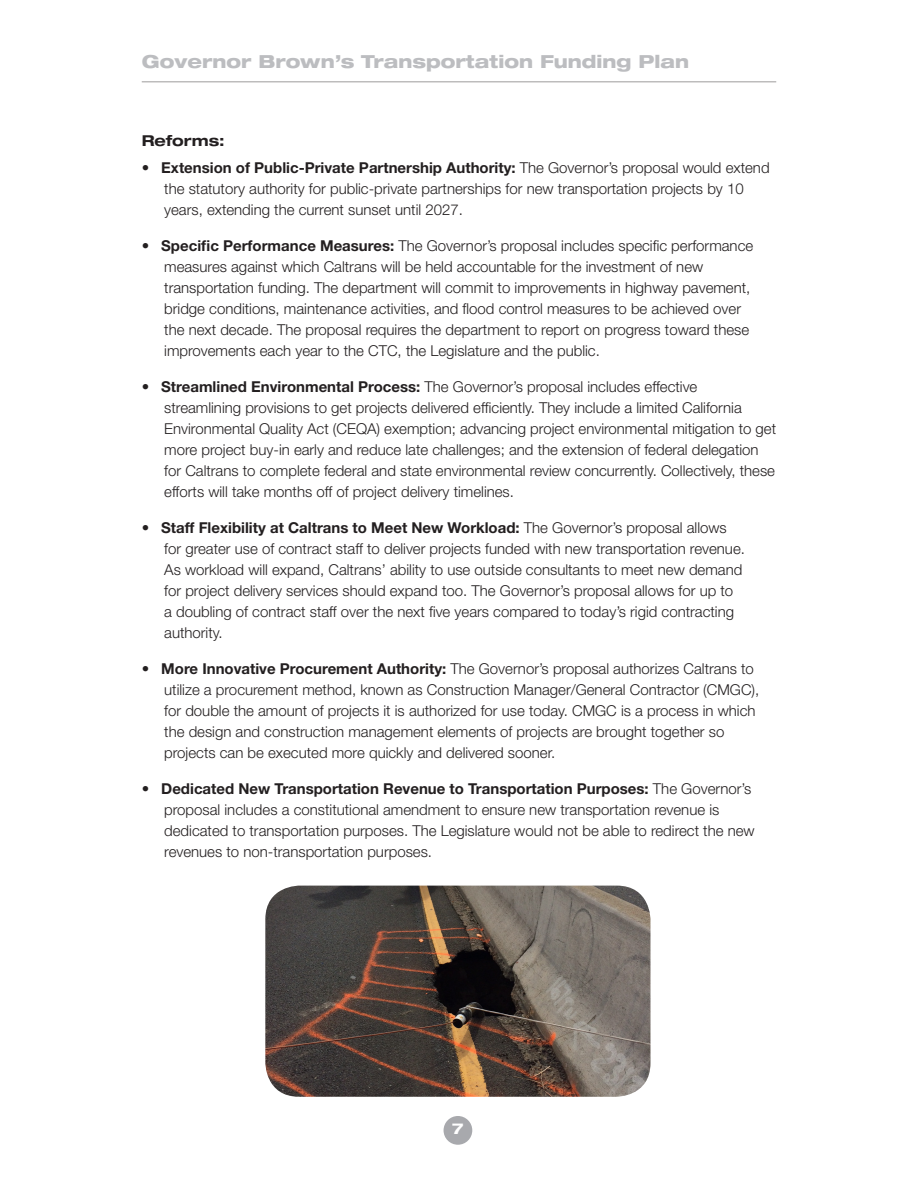
<style>
.page{position:relative;width:918px;height:1188px;background:#fff}
.page>*{position:absolute;margin:0;border:0;box-sizing:border-box;transform-origin:0 0}
.t1{font:800 expanded 18px "Helvetica Neue";color:#bcbdc0}
.TF_bullit_1{font:300 15px/21px "Helvetica Neue";color:#231f20}
.TF_BF1{font:700 expanded 15px "Helvetica Neue";color:#231f20}
.t2{font:700 expanded 15px "Helvetica Neue";color:#fff}
.s1{font-weight:700}
</style>
<div class="page">
<hr style="left:142px;top:81px;width:634px;height:1px;background:#231f20">
<div style="left:444px;top:1116px;width:28px;height:29px;background:#a8a9ad;border-radius:50%"></div>
<img style="left:265px;top:886px;width:386px;height:211px">
<p class="t1" style="left:142px;top:50px;width:549px">Governor Brown’s Transportation Funding Plan</p>
<p class="TF_BF1" style="left:142px;top:131px;width:85px">Reforms:</p>
<p class="TF_bullit_1" style="left:164px;top:157px;width:607px;text-indent:-22px"><span class="s1">• Extension of Public-Private Partnership Authority:</span> The Governor’s proposal would extend the statutory authority for public-private partnerships for new transportation projects by 10 years, extending the current sunset until 2027.</p>
<p class="TF_bullit_1" style="left:164px;top:235px;width:591px;text-indent:-22px"><span class="s1">• Specific Performance Measures:</span> The Governor’s proposal includes specific performance measures against which Caltrans will be held accountable for the investment of new transportation funding. The department will commit to improvements in highway pavement, bridge conditions, maintenance activities, and flood control measures to be achieved over the next decade. The proposal requires the department to report on progress toward these improvements each year to the CTC, the Legislature and the public.</p>
<p class="TF_bullit_1" style="left:164px;top:376px;width:613px;text-indent:-23px"><span class="s1">• Streamlined Environmental Process:</span> The Governor’s proposal includes effective streamlining provisions to get projects delivered efficiently. They include a limited California Environmental Quality Act (CEQA) exemption; advancing project environmental mitigation to get more project buy-in early and reduce late challenges; and the extension of federal delegation for Caltrans to complete federal and state environmental review concurrently. Collectively, these efforts will take months off of project delivery timelines.</p>
<p class="TF_bullit_1" style="left:164px;top:517px;width:582px;text-indent:-22px"><span class="s1">• Staff Flexibility at Caltrans to Meet New Workload:</span> The Governor’s proposal allows for greater use of contract staff to deliver projects funded with new transportation revenue.<br>As workload will expand, Caltrans’ ability to use outside consultants to meet new demand for project delivery services should expand too. The Governor’s proposal allows for up to<br>a doubling of contract staff over the next five years compared to today’s rigid contracting authority.</p>
<p class="TF_bullit_1" style="left:164px;top:658px;width:597px;text-indent:-23px"><span class="s1">• More Innovative Procurement Authority:</span> The Governor’s proposal authorizes Caltrans to utilize a procurement method, known as Construction Manager/General Contractor (CMGC), for double the amount of projects it is authorized for use today. CMGC is a process in which the design and construction management elements of projects are brought together so projects can be executed more quickly and delivered sooner.</p>
<p class="TF_bullit_1" style="left:164px;top:778px;width:592px;text-indent:-22px"><span class="s1">• Dedicated New Transportation Revenue to Transportation Purposes:</span> The Governor’s proposal includes a constitutional amendment to ensure new transportation revenue is dedicated to transportation purposes. The Legislature would not be able to redirect the new revenues to non-transportation purposes.</p>
<p class="t2" style="left:452px;top:1120px;width:13px">7</p>
</div>
